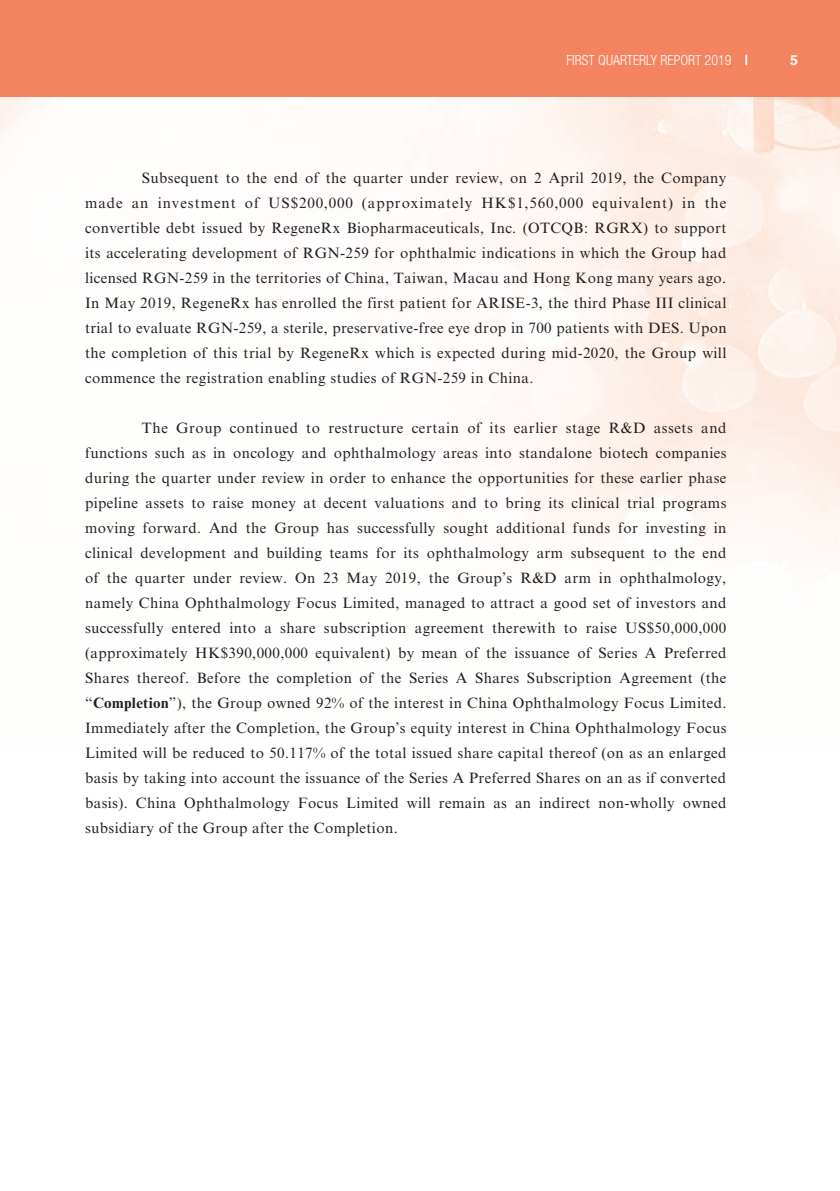
<style>
.page{position:relative;width:840px;height:1191px;background:#fff}
.page>*{position:absolute;margin:0;border:0;box-sizing:border-box;transform-origin:0 0}
.t1{font:15px/25px "Times New Roman MT Std";letter-spacing:.025em;color:#231f20;text-align:justify}
.t2{font:300 condensed 14px "Helvetica Neue LT Std";color:#fff}
.t3{font:700 14px "Helvetica LT Std";color:#fff}
.s1{font-weight:700}
</style>
<div class="page">
<img style="left:0;top:96px;width:839px;height:481px">
<div style="left:0;top:0;width:839px;height:96px;background:#f4835f"></div>
<p class="t2" style="left:566px;top:52px;width:183px">FIRST QUARTERLY REPORT 2019 <span class="s1">|</span></p>
<p class="t3" style="left:789px;top:52px;width:9px">5</p>
<p class="t1" style="left:85px;top:165px;width:642px;text-indent:57px">Subsequent to the end of the quarter under review, on 2 April 2019, the Company made an investment of US$200,000 (approximately HK$1,560,000 equivalent) in the convertible debt issued by RegeneRx Biopharmaceuticals, Inc. (OTCQB: RGRX) to support its accelerating development of RGN-259 for ophthalmic indications in which the Group had licensed RGN-259 in the territories of China, Taiwan, Macau and Hong Kong many years ago.<br>In May 2019, RegeneRx has enrolled the first patient for ARISE-3, the third Phase III clinical trial to evaluate RGN-259, a sterile, preservative-free eye drop in 700 patients with DES. Upon the completion of this trial by RegeneRx which is expected during mid-2020, the Group will commence the registration enabling studies of RGN-259 in China.</p>
<p class="t1" style="left:85px;top:415px;width:642px;text-indent:57px">The Group continued to restructure certain of its earlier stage R&amp;D assets and functions such as in oncology and ophthalmology areas into standalone biotech companies during the quarter under review in order to enhance the opportunities for these earlier phase pipeline assets to raise money at decent valuations and to bring its clinical trial programs moving forward. And the Group has successfully sought additional funds for investing in clinical development and building teams for its ophthalmology arm subsequent to the end of the quarter under review. On 23 May 2019, the Group’s R&amp;D arm in ophthalmology, namely China Ophthalmology Focus Limited, managed to attract a good set of investors and successfully entered into a share subscription agreement therewith to raise US$50,000,000 (approximately HK$390,000,000 equivalent) by mean of the issuance of Series A Preferred Shares thereof. Before the completion of the Series A Shares Subscription Agreement (the “<span class="s1">Completion</span>”), the Group owned 92% of the interest in China Ophthalmology Focus Limited.<br>Immediately after the Completion, the Group’s equity interest in China Ophthalmology Focus Limited will be reduced to 50.117% of the total issued share capital thereof (on as an enlarged basis by taking into account the issuance of the Series A Preferred Shares on an as if converted basis). China Ophthalmology Focus Limited will remain as an indirect non-wholly owned subsidiary of the Group after the Completion.</p>
</div>
